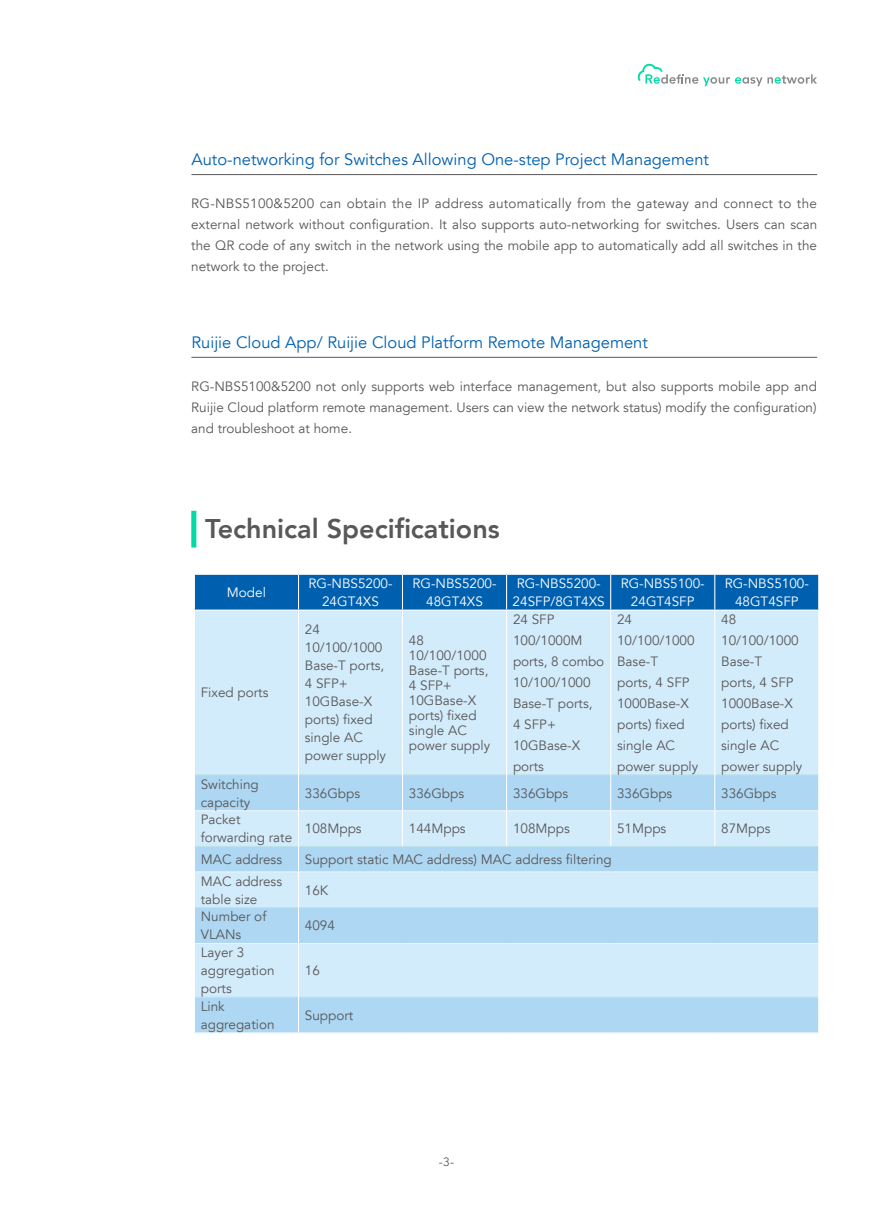
<style>
.page{position:relative;width:893px;height:1212px;background:#fff}
.page>*{position:absolute;margin:0;border:0;box-sizing:border-box;transform-origin:0 0}
.t1{font:800 27px "Avenir LT";color:#595757}
.t2{font:16.5px "Avenir LT";color:#0060b0}
.t3{font:13.5px/21px "Avenir LT";color:#595757}
.t4{font:13.5px/18px "Avenir LT";color:#fff;text-align:center}
.t5{font:12px "Avenir LT";color:#595757}
</style>
<div class="page">
<svg style="left:637px;top:63px;width:180px;height:23px"></svg>
<hr style="left:191px;top:174px;width:626px;height:1px;background:#595757">
<hr style="left:191px;top:357px;width:626px;height:1px;background:#595757">
<div style="left:195px;top:575px;width:623px;height:34px;background:#0060b0"></div>
<div style="left:195px;top:611px;width:623px;height:163px;background:#d3ecfb"></div>
<svg style="left:195px;top:775px;width:623px;height:257px;background:#bfe1f6"></svg>
<hr style="left:195px;top:774px;width:103px;height:1px;background:#bde2ec">
<hr style="left:299px;top:774px;width:103px;height:1px;background:#bde2ec">
<hr style="left:403px;top:774px;width:103px;height:1px;background:#bde2ec">
<hr style="left:507px;top:774px;width:103px;height:1px;background:#bde2ec">
<hr style="left:611px;top:774px;width:103px;height:1px;background:#bde2ec">
<hr style="left:715px;top:774px;width:103px;height:1px;background:#bde2ec">
<hr style="left:195px;top:846px;width:103px;height:1px;background:#bde2ec">
<hr style="left:299px;top:846px;width:103px;height:1px;background:#bde2ec">
<hr style="left:402px;top:846px;width:105px;height:1px;background:#bde2ec">
<hr style="left:507px;top:846px;width:104px;height:1px;background:#bde2ec">
<hr style="left:611px;top:846px;width:104px;height:1px;background:#bde2ec">
<hr style="left:715px;top:846px;width:103px;height:1px;background:#bde2ec">
<hr style="left:195px;top:907px;width:103px;height:1px;background:#bde2ec">
<hr style="left:299px;top:907px;width:103px;height:1px;background:#bde2ec">
<hr style="left:402px;top:907px;width:105px;height:1px;background:#bde2ec">
<hr style="left:507px;top:907px;width:104px;height:1px;background:#bde2ec">
<hr style="left:611px;top:907px;width:104px;height:1px;background:#bde2ec">
<hr style="left:715px;top:907px;width:103px;height:1px;background:#bde2ec">
<hr style="left:195px;top:996px;width:103px;height:2px;background:#bde2ec">
<hr style="left:299px;top:996px;width:103px;height:2px;background:#bde2ec">
<hr style="left:402px;top:996px;width:105px;height:2px;background:#bde2ec">
<hr style="left:507px;top:996px;width:104px;height:2px;background:#bde2ec">
<hr style="left:611px;top:996px;width:104px;height:2px;background:#bde2ec">
<hr style="left:715px;top:996px;width:103px;height:2px;background:#bde2ec">
<hr style="left:195px;top:810px;width:103px;height:1px;background:#eaf6fd">
<hr style="left:299px;top:810px;width:103px;height:1px;background:#eaf6fd">
<hr style="left:403px;top:810px;width:103px;height:1px;background:#eaf6fd">
<hr style="left:507px;top:810px;width:103px;height:1px;background:#eaf6fd">
<hr style="left:611px;top:810px;width:103px;height:1px;background:#eaf6fd">
<hr style="left:715px;top:810px;width:103px;height:1px;background:#eaf6fd">
<hr style="left:195px;top:871px;width:103px;height:1px;background:#eaf6fd">
<hr style="left:299px;top:871px;width:103px;height:1px;background:#eaf6fd">
<hr style="left:402px;top:871px;width:105px;height:1px;background:#eaf6fd">
<hr style="left:507px;top:871px;width:104px;height:1px;background:#eaf6fd">
<hr style="left:611px;top:871px;width:104px;height:1px;background:#eaf6fd">
<hr style="left:715px;top:871px;width:103px;height:1px;background:#eaf6fd">
<hr style="left:195px;top:943px;width:103px;height:1px;background:#eaf6fd">
<hr style="left:299px;top:943px;width:103px;height:1px;background:#eaf6fd">
<hr style="left:402px;top:943px;width:105px;height:1px;background:#eaf6fd">
<hr style="left:507px;top:943px;width:104px;height:1px;background:#eaf6fd">
<hr style="left:611px;top:943px;width:104px;height:1px;background:#eaf6fd">
<hr style="left:715px;top:943px;width:103px;height:1px;background:#eaf6fd">
<hr style="left:194px;top:1032px;width:104px;height:1px;background:#eaf6fd">
<hr style="left:298px;top:1032px;width:104px;height:1px;background:#eaf6fd">
<hr style="left:402px;top:1032px;width:105px;height:1px;background:#eaf6fd">
<hr style="left:507px;top:1032px;width:104px;height:1px;background:#eaf6fd">
<hr style="left:611px;top:1032px;width:104px;height:1px;background:#eaf6fd">
<hr style="left:715px;top:1032px;width:104px;height:1px;background:#eaf6fd">
<hr style="left:298px;top:575px;width:1px;height:34px;background:#fff">
<hr style="left:402px;top:575px;width:1px;height:34px;background:#fff">
<hr style="left:506px;top:575px;width:1px;height:34px;background:#fff">
<hr style="left:610px;top:575px;width:1px;height:34px;background:#fff">
<hr style="left:298px;top:610px;width:1px;height:165px;background:#fff">
<hr style="left:298px;top:775px;width:1px;height:36px;background:#fff">
<hr style="left:298px;top:811px;width:1px;height:35px;background:#fff">
<svg style="left:298px;top:846px;width:1px;height:26px"></svg>
<hr style="left:298px;top:872px;width:1px;height:35px;background:#fff">
<hr style="left:298px;top:907px;width:1px;height:36px;background:#fff">
<hr style="left:298px;top:943px;width:1px;height:54px;background:#fff">
<hr style="left:298px;top:997px;width:1px;height:35px;background:#fff">
<hr style="left:402px;top:610px;width:1px;height:165px;background:#fff">
<hr style="left:506px;top:610px;width:1px;height:165px;background:#fff">
<hr style="left:610px;top:610px;width:1px;height:165px;background:#fff">
<hr style="left:402px;top:775px;width:1px;height:36px;background:#fff">
<hr style="left:506px;top:775px;width:1px;height:36px;background:#fff">
<hr style="left:610px;top:775px;width:1px;height:36px;background:#fff">
<hr style="left:402px;top:811px;width:1px;height:35px;background:#fff">
<hr style="left:506px;top:811px;width:1px;height:35px;background:#fff">
<hr style="left:610px;top:811px;width:1px;height:35px;background:#fff">
<hr style="left:714px;top:610px;width:1px;height:165px;background:#fff">
<hr style="left:714px;top:775px;width:1px;height:36px;background:#fff">
<hr style="left:714px;top:811px;width:1px;height:35px;background:#fff">
<svg style="left:818px;top:846px;width:1px;height:26px"></svg>
<hr style="left:714px;top:575px;width:1px;height:34px;background:#fff">
<div style="left:191px;top:511px;width:5px;height:36px;background:#00dba3"></div>
<p class="t2" style="left:191px;top:150px;width:519px">Auto-networking for Switches Allowing One-step Project Management</p>
<p class="t3" style="left:191px;top:194px;width:628px;text-align:justify">RG-NBS5100&amp;5200 can obtain the IP address automatically from the gateway and connect to the external network without configuration. It also supports auto-networking for switches. Users can scan the QR code of any switch in the network using the mobile app to automatically add all switches in the network to the project.</p>
<p class="t2" style="left:191px;top:333px;width:458px">Ruijie Cloud App/ Ruijie Cloud Platform Remote Management</p>
<p class="t3" style="left:191px;top:376px;width:627px;text-align:justify">RG-NBS5100&amp;5200 not only supports web interface management, but also supports mobile app and Ruijie Cloud platform remote management. Users can view the network status) modify the configuration) and troubleshoot at home.</p>
<h1 class="t1" style="left:205px;top:513px;width:296px">Technical Specifications</h1>
<p class="t4" style="left:227px;top:584px;width:41px">Model</p>
<p class="t4" style="left:308px;top:575px;width:86px">RG-NBS5200-<br>24GT4XS</p>
<p class="t4" style="left:413px;top:575px;width:86px">RG-NBS5200-<br>48GT4XS</p>
<p class="t4" style="left:513px;top:575px;width:94px;text-align:left">RG-NBS5200-<br>24SFP/8GT4XS</p>
<p class="t4" style="left:621px;top:575px;width:86px">RG-NBS5100-<br>24GT4SFP</p>
<p class="t4" style="left:725px;top:575px;width:86px">RG-NBS5100-<br>48GT4SFP</p>
<p class="t3" style="left:201px;top:682px;width:69px">Fixed ports</p>
<p class="t3" style="left:305px;top:621px;width:83px;line-height:18px">24<br>10/100/1000<br>Base-T ports,<br>4 SFP+<br>10GBase-X ports) fixed single AC power supply</p>
<p class="t3" style="left:409px;top:633px;width:83px;line-height:15px">48<br>10/100/1000<br>Base-T ports,<br>4 SFP+<br>10GBase-X ports) fixed single AC power supply</p>
<p class="t3" style="left:513px;top:609px;width:93px">24 SFP<br>100/1000M ports, 8 combo<br>10/100/1000<br>Base-T ports,<br>4 SFP+<br>10GBase-X ports</p>
<p class="t3" style="left:617px;top:609px;width:83px">24<br>10/100/1000<br>Base-T<br>ports, 4 SFP<br>1000Base-X ports) fixed single AC power supply</p>
<p class="t3" style="left:721px;top:609px;width:83px">48<br>10/100/1000<br>Base-T<br>ports, 4 SFP<br>1000Base-X ports) fixed single AC power supply</p>
<p class="t3" style="left:201px;top:775px;width:59px;line-height:18px">Switching capacity</p>
<p class="t3" style="left:305px;top:783px;width:57px">336Gbps</p>
<p class="t3" style="left:409px;top:783px;width:57px">336Gbps</p>
<p class="t3" style="left:513px;top:783px;width:57px">336Gbps</p>
<p class="t3" style="left:617px;top:783px;width:57px">336Gbps</p>
<p class="t3" style="left:721px;top:783px;width:57px">336Gbps</p>
<p class="t3" style="left:201px;top:811px;width:93px;line-height:18px">Packet forwarding rate</p>
<p class="t3" style="left:305px;top:818px;width:58px">108Mpps</p>
<p class="t3" style="left:409px;top:818px;width:58px">144Mpps</p>
<p class="t3" style="left:513px;top:818px;width:58px">108Mpps</p>
<p class="t3" style="left:617px;top:818px;width:51px">51Mpps</p>
<p class="t3" style="left:721px;top:818px;width:51px">87Mpps</p>
<p class="t3" style="left:201px;top:849px;width:83px">MAC address</p>
<p class="t3" style="left:305px;top:849px;width:308px">Support static MAC address) MAC address filtering</p>
<p class="t3" style="left:201px;top:872px;width:83px;line-height:18px">MAC address table size</p>
<p class="t3" style="left:305px;top:880px;width:25px">16K</p>
<p class="t3" style="left:201px;top:908px;width:67px;line-height:18px">Number of<br>VLANs</p>
<p class="t3" style="left:305px;top:915px;width:32px">4094</p>
<p class="t3" style="left:201px;top:944px;width:75px;line-height:18px">Layer 3 aggregation ports</p>
<p class="t3" style="left:305px;top:960px;width:17px">16</p>
<p class="t3" style="left:201px;top:997px;width:75px;line-height:18px">Link aggregation</p>
<p class="t3" style="left:305px;top:1005px;width:50px">Support</p>
<p class="t5" style="left:439px;top:1155px;width:17px">-3-</p>
</div>
